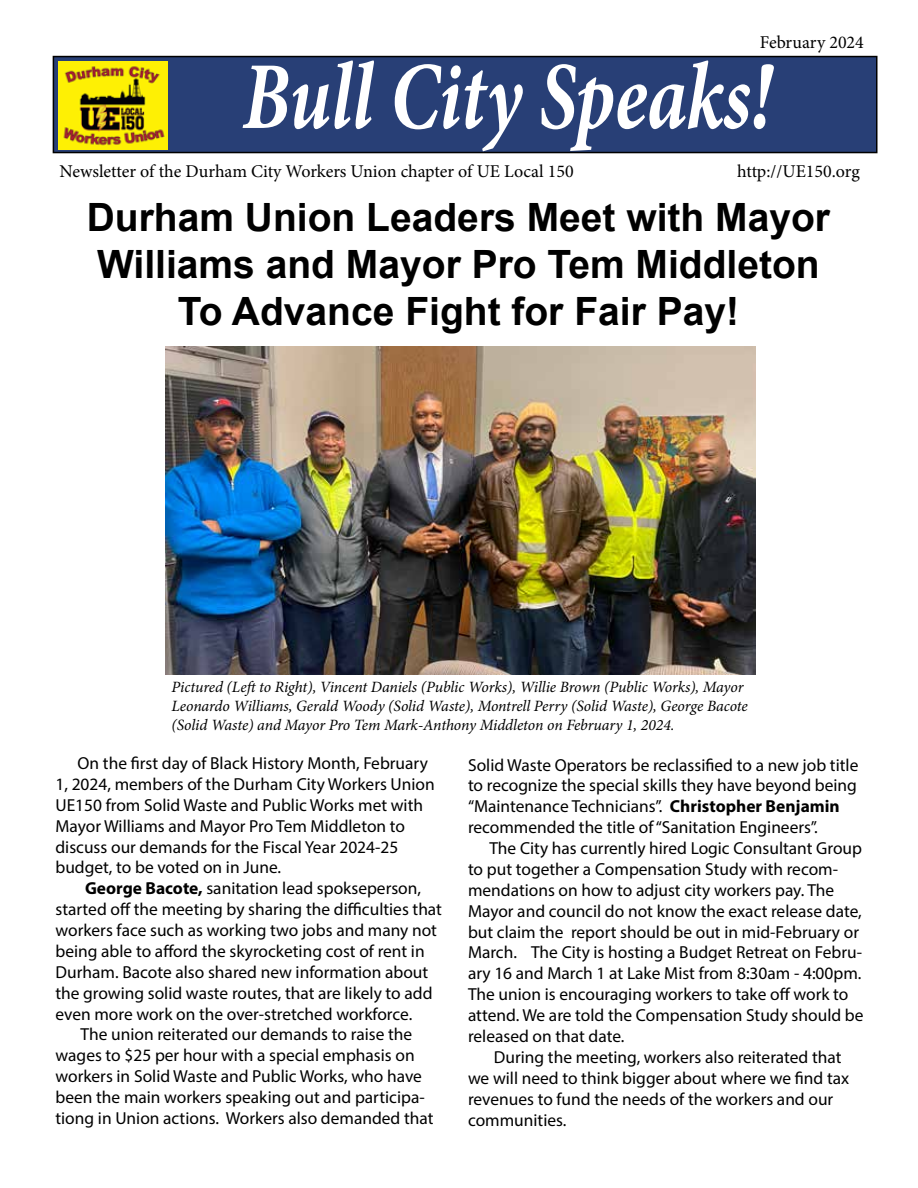
<style>
.page{position:relative;width:918px;height:1188px;background:#fff}
.page>*{position:absolute;margin:0;border:0;box-sizing:border-box;transform-origin:0 0}
.t1{font:italic 700 96px "Minion Pro";color:#fff;scale:.8 1}
.t2{font:700 39px/46.8px "Arial";color:#000;text-align:center}
.t3{font:18px "Minion Pro";letter-spacing:-.005em;color:#000}
.t4{font:17.4px/20.9px "Myriad Pro";color:#000}
.t5{font:italic 15.75px/18.9px "Minion Pro";letter-spacing:-.01em;color:#000}
.s1{font-weight:700}
</style>
<div class="page">
<div style="left:53px;top:57px;width:824px;height:96px;background:#283f76"></div>
<div style="left:53px;top:56px;width:825px;height:97px;border:2px solid #000"></div>
<img style="left:166px;top:346px;width:590px;height:329px">
<img style="left:59px;top:61px;width:108px;height:88px">
<p class="t3" style="left:760px;top:30px;width:106px">February 2024</p>
<h1 class="t1" style="left:242px;top:29px;width:663px">Bull City Speaks!</h1>
<p class="t3" style="left:59px;top:159px;width:516px">Newsletter of the Durham City Workers Union chapter of UE Local 150</p>
<p class="t3" style="left:737px;top:159px;width:124px">http://UE150.org</p>
<h2 class="t2" style="left:87px;top:196px;width:745px">Durham Union Leaders Meet with Mayor<br>Williams and Mayor Pro Tem Middleton<br>To Advance Fight for Fair Pay!</h2>
<p class="t5" style="left:172px;top:678px;width:578px">Pictured (Left to Right), Vincent Daniels (Public Works), Willie Brown (Public Works), Mayor<br>Leonardo Williams, Gerald Woody (Solid Waste), Montrell Perry (Solid Waste), George Bacote (Solid Waste) and Mayor Pro Tem Mark-Anthony Middleton on February 1, 2024.</p>
<p class="t4" style="left:56px;top:753px;width:381px;text-indent:22px">On the first day of Black History Month, February 1, 2024, members of the Durham City Workers Union UE150 from Solid Waste and Public Works met with Mayor Williams and Mayor Pro Tem Middleton to discuss our demands for the Fiscal Year 2024-25 budget, to be voted on in June.</p>
<p class="t4" style="left:85px;top:878px;width:338px"><span class="s1">George Bacote,</span> sanitation lead spokseperson,</p>
<p class="t4" style="left:56px;top:899px;width:388px">started off the meeting by sharing the difficulties that</p>
<p class="t4" style="left:56px;top:920px;width:383px">workers face such as working two jobs and many not</p>
<p class="t4" style="left:56px;top:940px;width:371px">being able to afford the skyrocketing cost of rent in</p>
<p class="t4" style="left:56px;top:961px;width:374px">Durham. Bacote also shared new information about</p>
<p class="t4" style="left:56px;top:982px;width:379px">the growing solid waste routes, that are likely to add</p>
<p class="t4" style="left:56px;top:1003px;width:358px">even more work on the over-stretched workforce.</p>
<p class="t4" style="left:81px;top:1024px;width:333px">The union reiterated our demands to raise the</p>
<p class="t4" style="left:56px;top:1045px;width:361px">wages to $25 per hour with a special emphasis on</p>
<p class="t4" style="left:56px;top:1066px;width:368px">workers in Solid Waste and Public Works, who have</p>
<p class="t4" style="left:56px;top:1087px;width:371px">been the main workers speaking out and participa-</p>
<p class="t4" style="left:56px;top:1107px;width:380px">tiong in Union actions. Workers also demanded that</p>
<p class="t4" style="left:468px;top:754px;width:392px">Solid Waste Operators be reclassified to a new job title to recognize the special skills they have beyond being “Maintenance Technicians”. <span class="s1">Christopher Benjamin </span>recommended the title of “Sanitation Engineers”.</p>
<p class="t4" style="left:468px;top:838px;width:397px;text-indent:21px">The City has currently hired Logic Consultant Group to put together a Compensation Study with recom&shy;mendations on how to adjust city workers pay. The Mayor and council do not know the exact release date, but claim the report should be out in mid-February or March. The City is hosting a Budget Retreat on Febru&shy;ary 16 and March 1 at Lake Mist from 8:30am - 4:00pm.<br>The union is encouraging workers to take off work to attend. We are told the Compensation Study should be released on that date.</p>
<p class="t4" style="left:468px;top:1046px;width:383px;text-indent:26px">During the meeting, workers also reiterated that we will need to think bigger about where we find tax revenues to fund the needs of the workers and our communities.</p>
</div>
